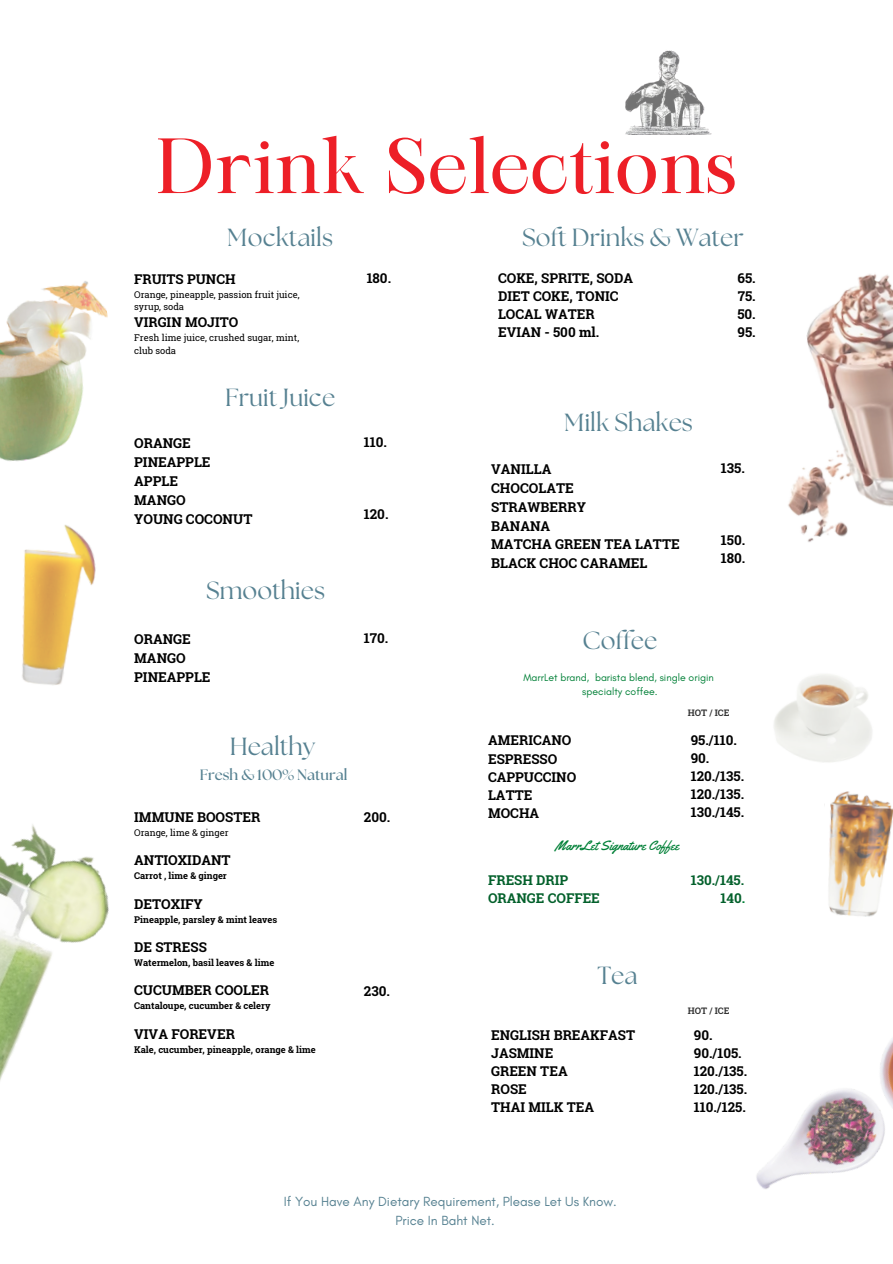
<style>
.page{position:relative;width:893px;height:1264px;background:#fff}
.page>*{position:absolute;margin:0;border:0;box-sizing:border-box;transform-origin:0 0}
.t1{font:75px "Maharlika";color:#ed1f27}
.t2{font:24.75px "The Seasons";color:#568191}
.t3{font:700 15px "The Seasons";color:#568191}
.t4{font:700 13.5px "Roboto Slab";color:#000}
.t5{font:13.5px "Glacial Indifference";color:#568191}
.t6{font:700 13.5px "Roboto Slab";color:#03602b}
.t7{font:13.5px "Yellowtail";color:#008037}
.t8{font:10.5px "Glacial Indifference";color:#008037}
.t9{font:700 9.3px "Roboto Slab";color:#000}
.t10{font:9.3px/12.5px "Roboto Slab";color:#000}
.t11{font:700 9px "Roboto Slab";color:#000}
.s1{color:#008037}
</style>
<div class="page">
<img style="left:625px;top:50px;width:87px;height:85px">
<img style="left:0;top:281px;width:108px;height:180px">
<img style="left:22px;top:525px;width:74px;height:160px">
<img style="left:0;top:824px;width:109px;height:257px">
<img style="left:788px;top:274px;width:104px;height:268px">
<img style="left:774px;top:674px;width:98px;height:88px">
<img style="left:824px;top:791px;width:68px;height:126px">
<img style="left:756px;top:1039px;width:136px;height:150px">
<p class="t1" style="left:156px;top:136px;width:582px">Drink Selections</p>
<p class="t2" style="left:227px;top:226px;width:107px">Mocktails</p>
<p class="t4" style="left:134px;top:270px;width:103px">FRUITS PUNCH</p>
<p class="t10" style="left:134px;top:288px;width:167px">Orange, pineapple, passion fruit juice, syrup, soda</p>
<p class="t4" style="left:134px;top:313px;width:106px">VIRGIN MOJITO</p>
<p class="t10" style="left:134px;top:331px;width:166px">Fresh lime juice, crushed sugar, mint, club soda</p>
<p class="t2" style="left:225px;top:386px;width:112px">Fruit Juice</p>
<p class="t4" style="left:134px;top:433px;width:58px">ORANGE</p>
<p class="t4" style="left:134px;top:452px;width:78px">PINEAPPLE</p>
<p class="t4" style="left:134px;top:471px;width:45px">APPLE</p>
<p class="t4" style="left:134px;top:490px;width:53px">MANGO</p>
<p class="t4" style="left:134px;top:509px;width:120px">YOUNG COCONUT</p>
<p class="t4" style="left:366px;top:269px;width:26px">180.</p>
<p class="t4" style="left:364px;top:433px;width:25px">110.</p>
<p class="t4" style="left:364px;top:505px;width:26px">120.</p>
<p class="t2" style="left:206px;top:579px;width:120px">Smoothies</p>
<p class="t4" style="left:134px;top:630px;width:58px">ORANGE</p>
<p class="t4" style="left:134px;top:649px;width:53px">MANGO</p>
<p class="t4" style="left:134px;top:668px;width:78px">PINEAPPLE</p>
<p class="t4" style="left:364px;top:629px;width:26px">170.</p>
<p class="t2" style="left:230px;top:735px;width:87px">Healthy</p>
<p class="t3" style="left:200px;top:768px;width:149px">Fresh &amp; 100% Natural</p>
<p class="t4" style="left:134px;top:807px;width:128px">IMMUNE BOOSTER</p>
<p class="t10" style="left:134px;top:826px;width:96px">Orange, lime &amp; ginger</p>
<p class="t4" style="left:134px;top:851px;width:98px">ANTIOXIDANT</p>
<p class="t9" style="left:134px;top:869px;width:94px">Carrot , lime &amp; ginger</p>
<p class="t4" style="left:134px;top:894px;width:70px">DETOXIFY</p>
<p class="t9" style="left:134px;top:912px;width:145px">Pineapple, parsley &amp; mint leaves</p>
<p class="t4" style="left:134px;top:937px;width:74px">DE STRESS</p>
<p class="t9" style="left:134px;top:956px;width:142px">Watermelon, basil leaves &amp; lime</p>
<p class="t4" style="left:134px;top:981px;width:136px">CUCUMBER COOLER</p>
<p class="t9" style="left:134px;top:999px;width:138px">Cantaloupe, cucumber &amp; celery</p>
<p class="t4" style="left:134px;top:1024px;width:102px">VIVA FOREVER</p>
<p class="t9" style="left:134px;top:1042px;width:183px">Kale, cucumber, pineapple, orange &amp; lime</p>
<p class="t4" style="left:364px;top:808px;width:28px">200.</p>
<p class="t4" style="left:364px;top:981px;width:28px">230.</p>
<p class="t2" style="left:522px;top:226px;width:223px">Soft Drinks &amp; Water</p>
<p class="t4" style="left:498px;top:269px;width:136px">COKE, SPRITE, SODA</p>
<p class="t4" style="left:498px;top:287px;width:122px">DIET COKE, TONIC</p>
<p class="t4" style="left:498px;top:305px;width:98px">LOCAL WATER</p>
<p class="t4" style="left:498px;top:323px;width:103px">EVIAN - 500 ml.</p>
<p class="t4" style="left:737px;top:269px;width:20px">65.</p>
<p class="t4" style="left:737px;top:287px;width:19px">75.</p>
<p class="t4" style="left:737px;top:305px;width:20px">50.</p>
<p class="t4" style="left:737px;top:323px;width:20px">95.</p>
<p class="t2" style="left:564px;top:411px;width:130px">Milk Shakes</p>
<p class="t4" style="left:491px;top:459px;width:62px">VANILLA</p>
<p class="t4" style="left:491px;top:478px;width:84px">CHOCOLATE</p>
<p class="t4" style="left:491px;top:497px;width:96px">STRAWBERRY</p>
<p class="t4" style="left:491px;top:516px;width:61px">BANANA</p>
<p class="t4" style="left:491px;top:535px;width:190px">MATCHA GREEN TEA LATTE</p>
<p class="t4" style="left:491px;top:554px;width:158px">BLACK CHOC CARAMEL</p>
<p class="t4" style="left:720px;top:458px;width:25px">135.</p>
<p class="t4" style="left:720px;top:530px;width:26px">150.</p>
<p class="t4" style="left:720px;top:548px;width:26px">180.</p>
<p class="t2" style="left:582px;top:629px;width:76px">Coffee</p>
<p class="t8" style="left:523px;top:671px;width:192px">MarrLet brand, barista blend, single origin</p>
<p class="t8" style="left:582px;top:685px;width:77px">specialty coffee.</p>
<p class="t4" style="left:488px;top:731px;width:85px">AMERICANO</p>
<p class="t4" style="left:488px;top:749px;width:71px">ESPRESSO</p>
<p class="t4" style="left:488px;top:767px;width:90px">CAPPUCCINO</p>
<p class="t4" style="left:488px;top:785px;width:46px">LATTE</p>
<p class="t4" style="left:488px;top:804px;width:53px">MOCHA</p>
<p class="t11" style="left:687px;top:706px;width:43px">HOT / ICE</p>
<p class="t4" style="left:690px;top:731px;width:48px">95./110.</p>
<p class="t4" style="left:690px;top:749px;width:20px">90.</p>
<p class="t4" style="left:690px;top:767px;width:55px">120./135.</p>
<p class="t4" style="left:690px;top:785px;width:55px">120./135.</p>
<p class="t4" style="left:690px;top:803px;width:55px">130./145.</p>
<p class="t7" style="left:555px;top:837px;width:125px">MarrLet Signature Coffee</p>
<p class="t6" style="left:488px;top:870px;width:82px">FRESH DRIP</p>
<p class="t6" style="left:488px;top:888px;width:113px">ORANGE COFFEE</p>
<p class="t6" style="left:690px;top:871px;width:55px">130./145.</p>
<p class="t6" style="left:720px;top:889px;width:26px">140<span class="s1">.</span></p>
<p class="t2" style="left:597px;top:964px;width:42px">Tea</p>
<p class="t4" style="left:491px;top:1025px;width:145px">ENGLISH BREAKFAST</p>
<p class="t4" style="left:491px;top:1043px;width:64px">JASMINE</p>
<p class="t4" style="left:491px;top:1061px;width:78px">GREEN TEA</p>
<p class="t4" style="left:491px;top:1079px;width:37px">ROSE</p>
<p class="t4" style="left:491px;top:1097px;width:104px">THAI MILK TEA</p>
<p class="t11" style="left:687px;top:1005px;width:43px">HOT / ICE</p>
<p class="t4" style="left:693px;top:1025px;width:20px">90.</p>
<p class="t4" style="left:693px;top:1043px;width:49px">90./105.</p>
<p class="t4" style="left:693px;top:1061px;width:55px">120./135.</p>
<p class="t4" style="left:693px;top:1079px;width:55px">120./135.</p>
<p class="t4" style="left:693px;top:1097px;width:53px">110./125.</p>
<p class="t5" style="left:284px;top:1193px;width:334px">If You Have Any Dietary Requirement, Please Let Us Know.</p>
<p class="t5" style="left:395px;top:1212px;width:101px">Price In Baht Net.</p>
</div>
